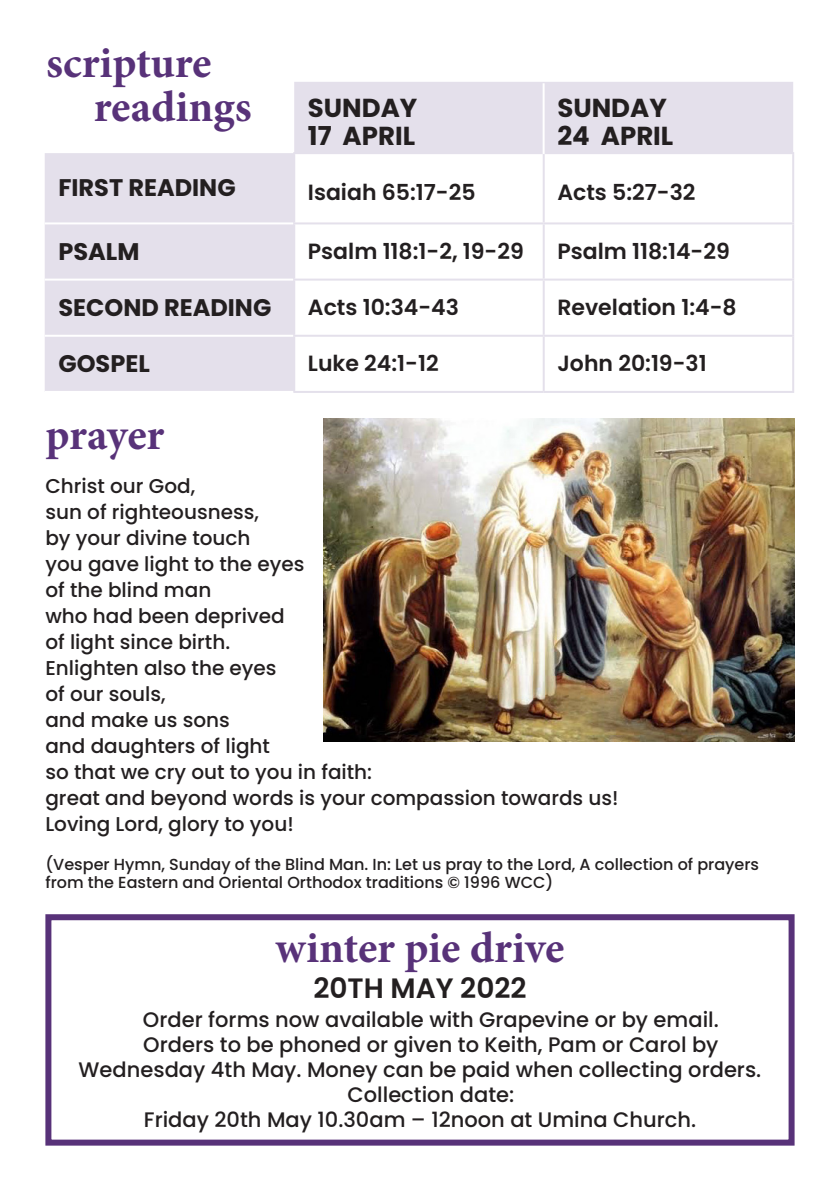
<style>
.page{position:relative;width:840px;height:1191px;background:#fff}
.page>*{position:absolute;margin:0;border:0;box-sizing:border-box;transform-origin:0 0}
.t1{font:700 44px/44px "Minion Pro";color:#583279}
.t2{font:600 28px "Poppins";color:#231f20}
.t3{font:700 26px/28px "Poppins";color:#231f20}
.t4{font:700 24px "Poppins";color:#231f20}
.t5{font:600 22px "Poppins";color:#231f20}
.t6{font:500 21px/25px "Poppins";color:#231f20}
.t7{font:500 20px/26px "Poppins";color:#231f20}
.t8{font:500 16px/18px "Poppins";color:#231f20}
</style>
<div class="page">
<img style="left:323px;top:419px;width:471px;height:322px">
<svg style="left:45px;top:82px;width:747px;height:309px"></svg>
<hr style="left:293px;top:222px;width:250px;height:2px;background:#e4e0eb">
<hr style="left:543px;top:222px;width:250px;height:2px;background:#e4e0eb">
<hr style="left:293px;top:279px;width:250px;height:2px;background:#e4e0eb">
<hr style="left:543px;top:279px;width:250px;height:2px;background:#e4e0eb">
<hr style="left:293px;top:335px;width:250px;height:2px;background:#e4e0eb">
<hr style="left:543px;top:335px;width:250px;height:2px;background:#e4e0eb">
<hr style="left:293px;top:391px;width:250px;height:2px;background:#e4e0eb">
<hr style="left:543px;top:391px;width:250px;height:2px;background:#e4e0eb">
<hr style="left:293px;top:154px;width:2px;height:68px;background:#e4e0eb">
<hr style="left:542px;top:154px;width:2px;height:68px;background:#e4e0eb">
<hr style="left:791px;top:154px;width:2px;height:68px;background:#e4e0eb">
<hr style="left:293px;top:224px;width:2px;height:55px;background:#e4e0eb">
<hr style="left:542px;top:224px;width:2px;height:55px;background:#e4e0eb">
<hr style="left:791px;top:224px;width:2px;height:55px;background:#e4e0eb">
<hr style="left:293px;top:281px;width:2px;height:54px;background:#e4e0eb">
<hr style="left:542px;top:281px;width:2px;height:54px;background:#e4e0eb">
<hr style="left:791px;top:281px;width:2px;height:54px;background:#e4e0eb">
<hr style="left:293px;top:337px;width:2px;height:54px;background:#e4e0eb">
<hr style="left:542px;top:337px;width:2px;height:54px;background:#e4e0eb">
<hr style="left:791px;top:337px;width:2px;height:54px;background:#e4e0eb">
<hr style="left:45px;top:222px;width:248px;height:2px;background:#fff">
<hr style="left:45px;top:279px;width:248px;height:2px;background:#fff">
<hr style="left:45px;top:335px;width:248px;height:2px;background:#fff">
<hr style="left:293px;top:152px;width:250px;height:2px;background:#e4e0eb">
<hr style="left:543px;top:152px;width:250px;height:2px;background:#e4e0eb">
<hr style="left:542px;top:83px;width:2px;height:71px;background:#fff">
<div style="left:45px;top:914px;width:749px;height:231px;border:6px solid #583279"></div>
<p class="t1" style="left:94px;top:41px;width:159px;text-indent:-48px">scripture readings</p>
<p class="t3" style="left:308px;top:94px;width:111px">SUNDAY<br>17 APRIL</p>
<p class="t3" style="left:557px;top:94px;width:117px">SUNDAY<br>24 APRIL</p>
<p class="t4" style="left:58px;top:174px;width:179px">FIRST READING</p>
<p class="t5" style="left:308px;top:179px;width:169px">Isaiah 65:17-25</p>
<p class="t5" style="left:557px;top:179px;width:140px">Acts 5:27-32</p>
<p class="t4" style="left:58px;top:237px;width:82px">PSALM</p>
<p class="t5" style="left:308px;top:238px;width:217px">Psalm 118:1-2, 19-29</p>
<p class="t5" style="left:557px;top:238px;width:174px">Psalm 118:14-29</p>
<p class="t4" style="left:58px;top:293px;width:214px">SECOND READING</p>
<p class="t5" style="left:308px;top:294px;width:152px">Acts 10:34-43</p>
<p class="t5" style="left:557px;top:294px;width:181px">Revelation 1:4-8</p>
<p class="t4" style="left:58px;top:349px;width:93px">GOSPEL</p>
<p class="t5" style="left:308px;top:350px;width:132px">Luke 24:1-12</p>
<p class="t5" style="left:557px;top:350px;width:151px">John 20:19-31</p>
<p class="t1" style="left:45px;top:412px;width:120px">prayer</p>
<p class="t7" style="left:45px;top:473px;width:151px">Christ our God,</p>
<p class="t7" style="left:45px;top:499px;width:215px">sun of righteousness,</p>
<p class="t7" style="left:45px;top:525px;width:206px">by your divine touch</p>
<p class="t7" style="left:45px;top:551px;width:260px">you gave light to the eyes of the blind man</p>
<p class="t7" style="left:45px;top:603px;width:240px">who had been deprived of light since birth.</p>
<p class="t7" style="left:45px;top:655px;width:232px">Enlighten also the eyes of our souls,</p>
<p class="t7" style="left:45px;top:707px;width:226px">and make us sons and daughters of light</p>
<p class="t7" style="left:45px;top:759px;width:328px">so that we cry out to you in faith:</p>
<p class="t7" style="left:45px;top:785px;width:574px">great and beyond words is your compassion towards us!</p>
<p class="t7" style="left:45px;top:811px;width:250px">Loving Lord, glory to you!</p>
<p class="t8" style="left:45px;top:855px;width:714px">(Vesper Hymn, Sunday of the Blind Man. In: Let us pray to the Lord, A collection of prayers from the Eastern and Oriental Orthodox traditions © 1996 WCC)</p>
<p class="t1" style="left:275px;top:925px;width:290px">winter pie drive</p>
<p class="t2" style="left:313px;top:971px;width:215px">20TH MAY 2022</p>
<p class="t6" style="left:143px;top:1006px;width:577px">Order forms now available with Grapevine or by email.</p>
<p class="t6" style="left:79px;top:1031px;width:683px;text-indent:65px">Orders to be phoned or given to Keith, Pam or Carol by<br>Wednesday 4th May. Money can be paid when collecting orders.</p>
<p class="t6" style="left:144px;top:1081px;width:553px;text-indent:203px">Collection date:<br>Friday 20th May 10.30am – 12noon at Umina Church.</p>
</div>
